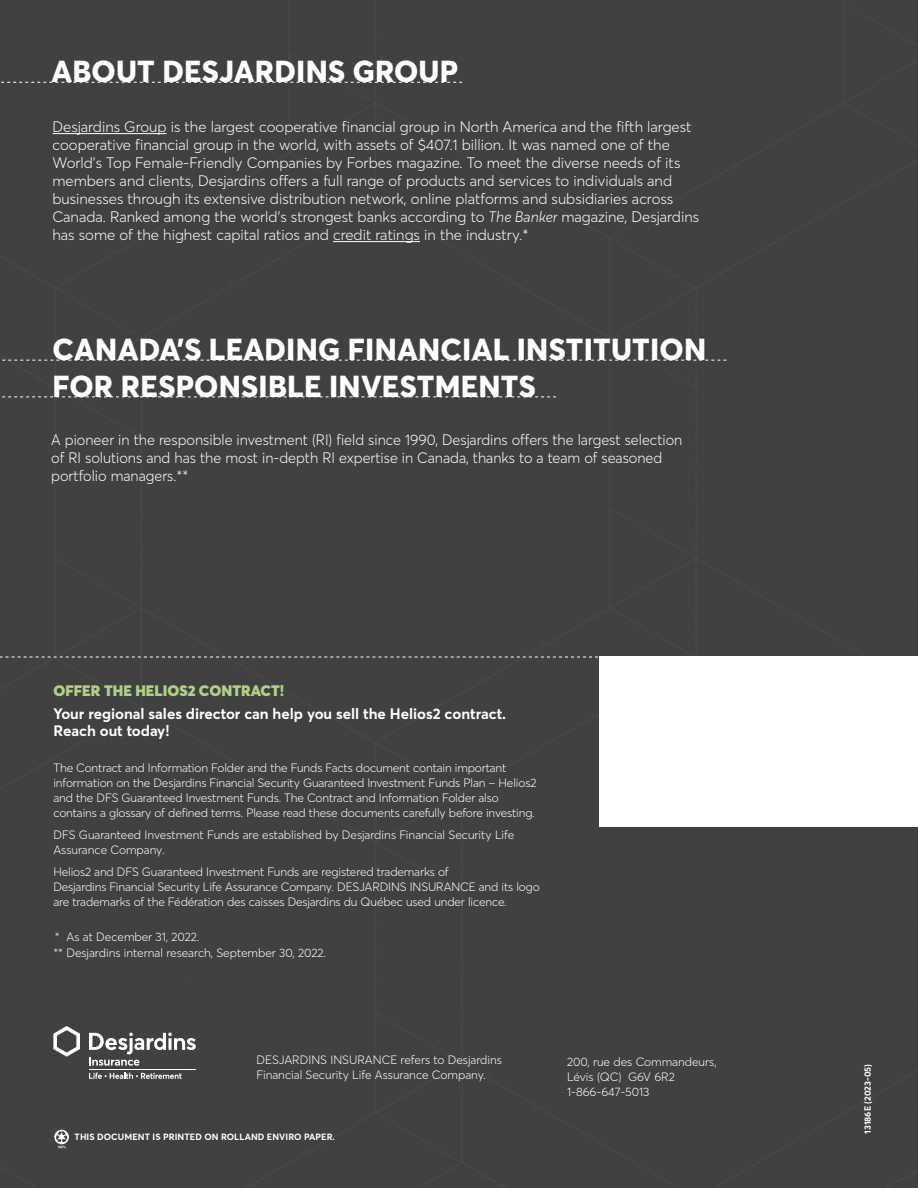
<style>
.page{position:relative;width:918px;height:1188px;background:#414142}
.page>*{position:absolute;margin:0;border:0;box-sizing:border-box;transform-origin:0 0}
.t1{font:800 30px/36.8px "Desjardins Sans";letter-spacing:.01em;color:#fff}
.t2{font:300 15px/18px "Desjardins Sans";color:#fff}
.t3{font:700 15px/16.5px "Desjardins Sans";color:#fff}
.t4{font:900 15px "Desjardins Sans";color:#afd186}
.t5{font:300 12px/15px "Desjardins Sans";letter-spacing:-.01em;color:#fff}
.t6{font:700 9px "Desjardins Sans";letter-spacing:.01em;color:#fff}
.s1{font-style:italic}
</style>
<div class="page">
<img style="left:53px;top:1026px;width:143px;height:53px">
<svg style="left:0;top:657px;width:599px;height:1px"></svg>
<div style="left:599px;top:657px;width:319px;height:170px;background:#fff"></div>
<svg style="left:54px;top:1130px;width:15px;height:14px"></svg>
<svg style="left:56px;top:1130px;width:11px;height:18px"></svg>
<svg style="left:0;top:82px;width:462px;height:1px"></svg>
<hr style="left:52px;top:133px;width:115px;height:1px;background:#fff">
<hr style="left:333px;top:241px;width:87px;height:1px;background:#fff">
<svg style="left:0;top:360px;width:726px;height:1px"></svg>
<svg style="left:0;top:397px;width:556px;height:1px"></svg>
<h1 class="t1" style="left:51px;top:53px;width:408px">ABOUT DESJARDINS GROUP</h1>
<p class="t2" style="left:52px;top:118px;width:648px">Desjardins Group is the largest cooperative financial group in North America and the fifth largest cooperative financial group in the world, with assets of $407.1 billion. It was named one of the World’s Top Female-Friendly Companies by Forbes magazine. To meet the diverse needs of its members and clients, Desjardins offers a full range of products and services to individuals and businesses through its extensive distribution network, online platforms and subsidiaries across Canada. Ranked among the world’s strongest banks according to <span class="s1">The Banker</span> magazine, Desjardins has some of the highest capital ratios and credit ratings in the industry.*</p>
<h1 class="t1" style="left:53px;top:330px;width:655px">CANADA’S LEADING FINANCIAL INSTITUTION<br>FOR RESPONSIBLE INVESTMENTS</h1>
<p class="t2" style="left:51px;top:431px;width:633px">A pioneer in the responsible investment (RI) field since 1990, Desjardins offers the largest selection of RI solutions and has the most in-depth RI expertise in Canada, thanks to a team of seasoned portfolio managers.**</p>
<p class="t4" style="left:53px;top:681px;width:233px">OFFER THE HELIOS2 CONTRACT!</p>
<p class="t3" style="left:53px;top:706px;width:454px">Your regional sales director can help you sell the Helios2 contract.<br>Reach out today!</p>
<p class="t5" style="left:53px;top:761px;width:484px">The Contract and Information Folder and the Funds Facts document contain important information on the Desjardins Financial Security Guaranteed Investment Funds Plan – Helios2 and the DFS Guaranteed Investment Funds. The Contract and Information Folder also contains a glossary of defined terms. Please read these documents carefully before investing.</p>
<p class="t5" style="left:53px;top:827px;width:463px">DFS Guaranteed Investment Funds are established by Desjardins Financial Security Life<br>Assurance Company.</p>
<p class="t5" style="left:53px;top:864px;width:488px">Helios2 and DFS Guaranteed Investment Funds are registered trademarks of<br>Desjardins Financial Security Life Assurance Company. DESJARDINS INSURANCE and its logo are trademarks of the Fédération des caisses Desjardins du Québec used under licence.</p>
<p class="t5" style="left:53px;top:929px;width:274px;line-height:16.2px">* As at December 31, 2022.<br>** Desjardins internal research, September 30, 2022.</p>
<p class="t5" style="left:256px;top:1052px;width:247px">DESJARDINS INSURANCE refers to Desjardins<br>Financial Security Life Assurance Company.</p>
<p class="t5" style="left:567px;top:1054px;width:151px">200, rue des Commandeurs,<br>Lévis (QC) G6V 6R2<br>1-866-647-5013</p>
<p class="t6" style="left:75px;top:1132px;width:262px">THIS DOCUMENT IS PRINTED ON ROLLAND ENVIRO PAPER.</p>
<p class="t6" style="left:862px;top:1134px;width:71px;rotate:-90deg">13186E (2023-05)</p>
</div>
